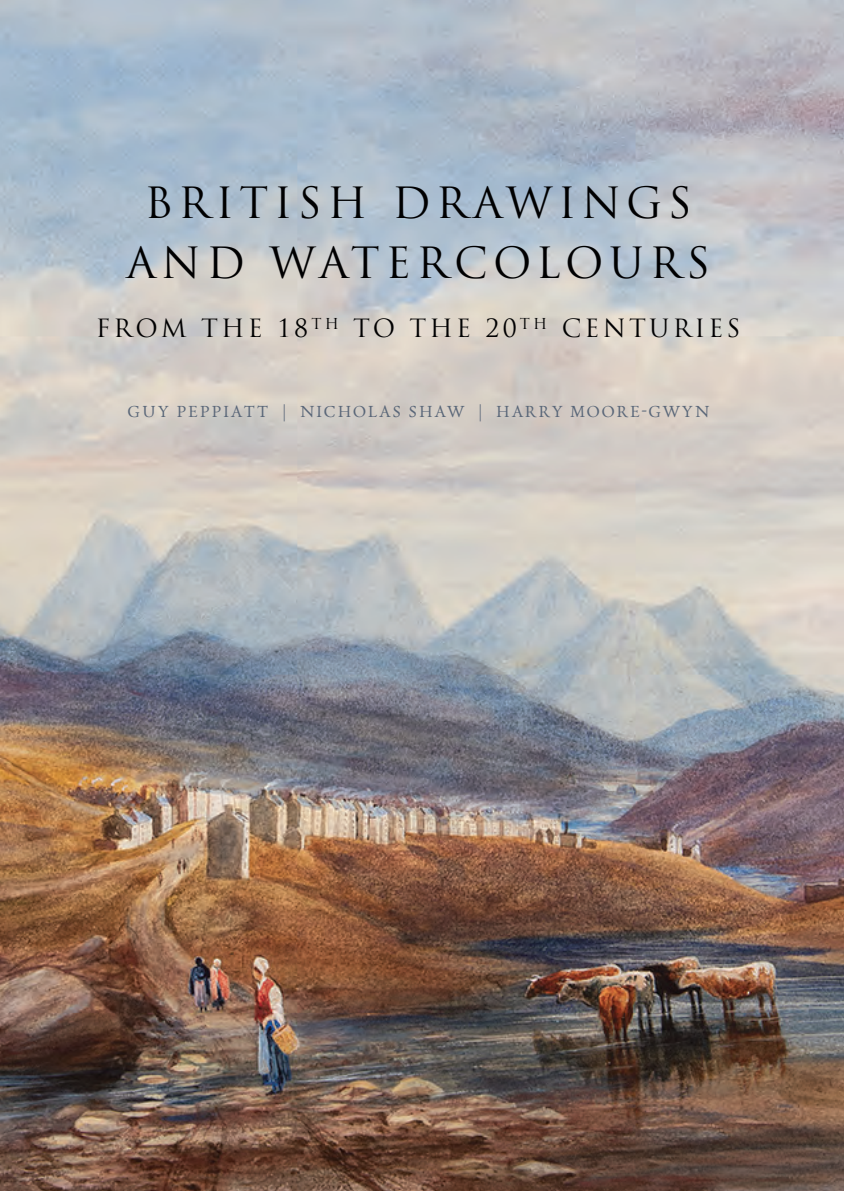
<style>
.page{position:relative;width:844px;height:1191px;background:#fff}
.page>*{position:absolute;margin:0;border:0;box-sizing:border-box;transform-origin:0 0}
.t1{font:42px "Trajan Pro";letter-spacing:.13em;color:#000001}
.t2{font:24.5px "Trajan Pro";letter-spacing:.13em;color:#000001}
.t3{font:15.75px "Neacademia Subhead";letter-spacing:.095em;color:#596678}
</style>
<div class="page">
<img style="left:0;top:0;width:844px;height:1191px">
<p class="t1" style="left:144px;top:187px;width:549px">BRITISH DRAWINGS</p>
<p class="t1" style="left:126px;top:246px;width:585px">AND WATERCOLOURS</p>
<p class="t2" style="left:96px;top:319px;width:646px">FROM THE 18<sup>TH</sup> TO THE 20<sup>TH</sup> CENTURIES</p>
<p class="t3" style="left:127px;top:402px;width:583px">GUY PEPPIATT | NICHOLAS SHAW | HARRY MOORE-GWYN</p>
</div>
